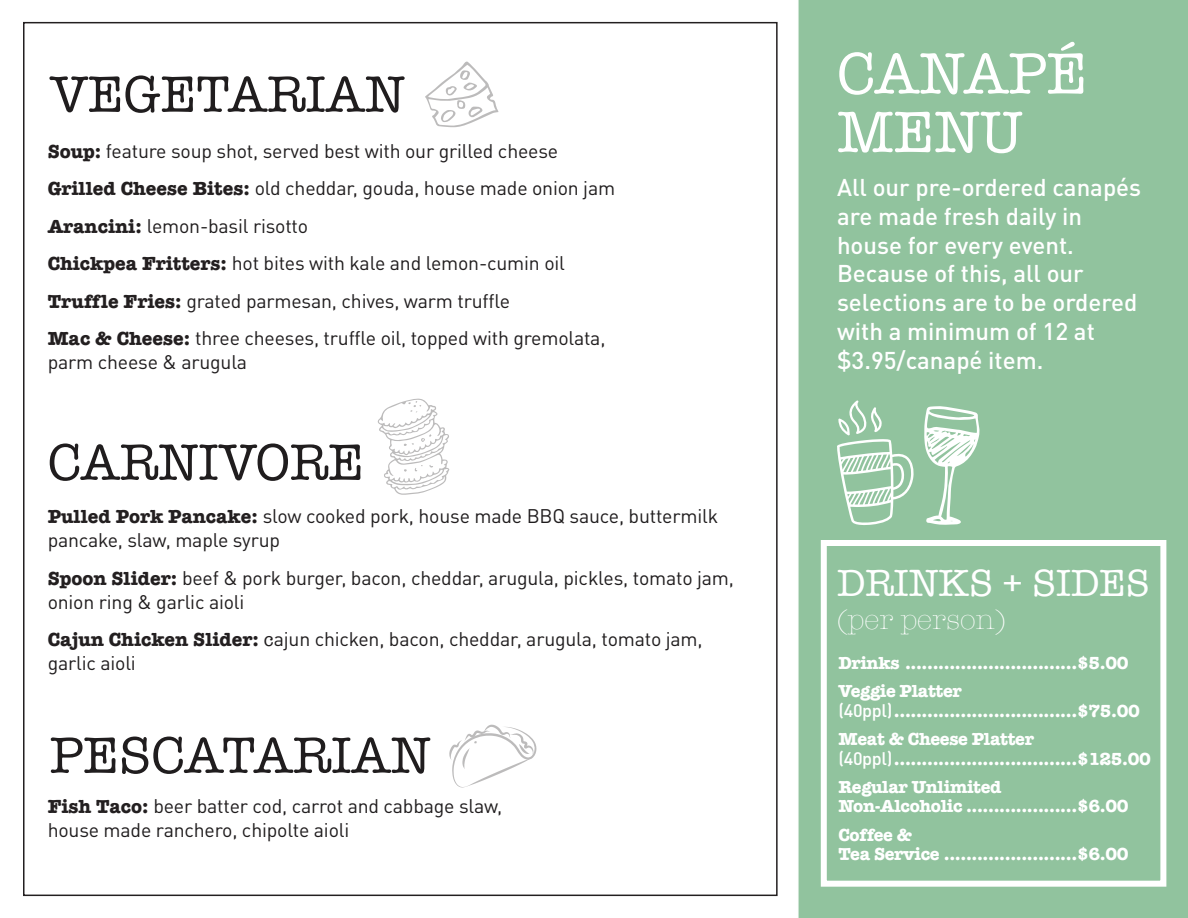
<style>
.page{position:relative;width:1188px;height:918px;background:#fff}
.page>*{position:absolute;margin:0;border:0;box-sizing:border-box;transform-origin:0 0}
.t1{font:60px/58.5px "American Typewriter";color:#fff}
.t2{font:52.65px "American Typewriter";color:#201d1e}
.t3{font:39px "American Typewriter";color:#fff}
.t4{font:300 28.5px "American Typewriter";color:#fff}
.t5{font:500 24px/28.8px "DINOT";color:#fff}
.t6{font:19.5px/37.5px "DINOT";letter-spacing:-.01em;color:#201d1e}
.t7{font:700 18px/28.3px "American Typewriter";letter-spacing:-.02em;color:#fff}
.s1{font-family:"American Typewriter";font-weight:700;color:#231f20}
.s2{font-family:"American Typewriter"}
.s3{font-family:"DINOT";font-weight:500}
</style>
<div class="page">
<div style="left:798px;top:0;width:390px;height:918px;background:#91c39e"></div>
<svg style="left:377px;top:398px;width:73px;height:97px"></svg>
<svg style="left:425px;top:61px;width:74px;height:66px"></svg>
<svg style="left:449px;top:725px;width:88px;height:63px"></svg>
<svg style="left:837px;top:400px;width:77px;height:126px"></svg>
<svg style="left:924px;top:406px;width:56px;height:119px"></svg>
<div style="left:821px;top:540px;width:345px;height:347px;border:6px solid #fff"></div>
<h2 class="t2" style="left:50px;top:54px;width:357px">VEGETARIAN</h2>
<p class="t6" style="left:48px;top:132px;width:569px"><span class="s1">Soup:</span> feature soup shot, served best with our grilled cheese <span class="s1">Grilled Cheese Bites:</span> old cheddar, gouda, house made onion jam <span class="s1">Arancini:</span> lemon-basil risotto<br><span class="s1">Chickpea Fritters:</span> hot bites with kale and lemon-cumin oil <span class="s1">Truffle Fries:</span> grated parmesan, chives, warm truffle<br><span class="s1">Mac &amp; Cheese:</span> three cheeses, truffle oil, topped with gremolata,</p>
<p class="t6" style="left:48px;top:343px;width:201px">parm cheese &amp; arugula</p>
<h2 class="t2" style="left:48px;top:422px;width:318px">CARNIVORE</h2>
<p class="t6" style="left:48px;top:504px;width:672px;line-height:24px"><span class="s1">Pulled Pork Pancake:</span> slow cooked pork, house made BBQ sauce, buttermilk pancake, slaw, maple syrup</p>
<p class="t6" style="left:48px;top:565px;width:688px;line-height:24px"><span class="s1">Spoon Slider:</span> beef &amp; pork burger, bacon, cheddar, arugula, pickles, tomato jam, onion ring &amp; garlic aioli</p>
<p class="t6" style="left:48px;top:627px;width:657px;line-height:24px"><span class="s1">Cajun Chicken Slider:</span> <span class="s2">c</span>ajun chicken, bacon, cheddar, arugula, tomato jam, garlic aioli</p>
<h2 class="t2" style="left:50px;top:715px;width:383px">PESCATARIAN</h2>
<p class="t6" style="left:48px;top:793px;width:456px;line-height:24px"><span class="s1">Fish Taco:</span> beer batter cod, carrot and cabbage slaw, house made ranchero, chipolte aioli</p>
<h1 class="t1" style="left:837px;top:42px;width:252px">CANAPÉ<br>MENU</h1>
<p class="t5" style="left:837px;top:172px;width:306px">All our pre-ordered canapés are made fresh daily in house for every event.<br>Because of this, all our selections are to be ordered with a minimum of 12 at $3.95/canapé item.</p>
<h3 class="t3" style="left:837px;top:553px;width:314px">DRINKS + SIDES</h3>
<h3 class="t4" style="left:837px;top:599px;width:170px">(per person)</h3>
<p class="t7" style="left:838px;top:648px;width:292px">Drinks ...............................$5.00<br>Veggie Platter</p>
<p class="t7" style="left:838px;top:696px;width:303px"><span class="s3">(40ppl)</span>.................................$75.00<br>Meat &amp; Cheese Platter</p>
<p class="t7" style="left:838px;top:743px;width:314px"><span class="s3">(40ppl)</span>.................................$125.00<br>Regular Unlimited</p>
<p class="t7" style="left:838px;top:791px;width:292px">Non-Alcoholic ....................$6.00<br>Coffee &amp;</p>
<p class="t7" style="left:838px;top:839px;width:292px">Tea Service ........................$6.00</p>
</div>
